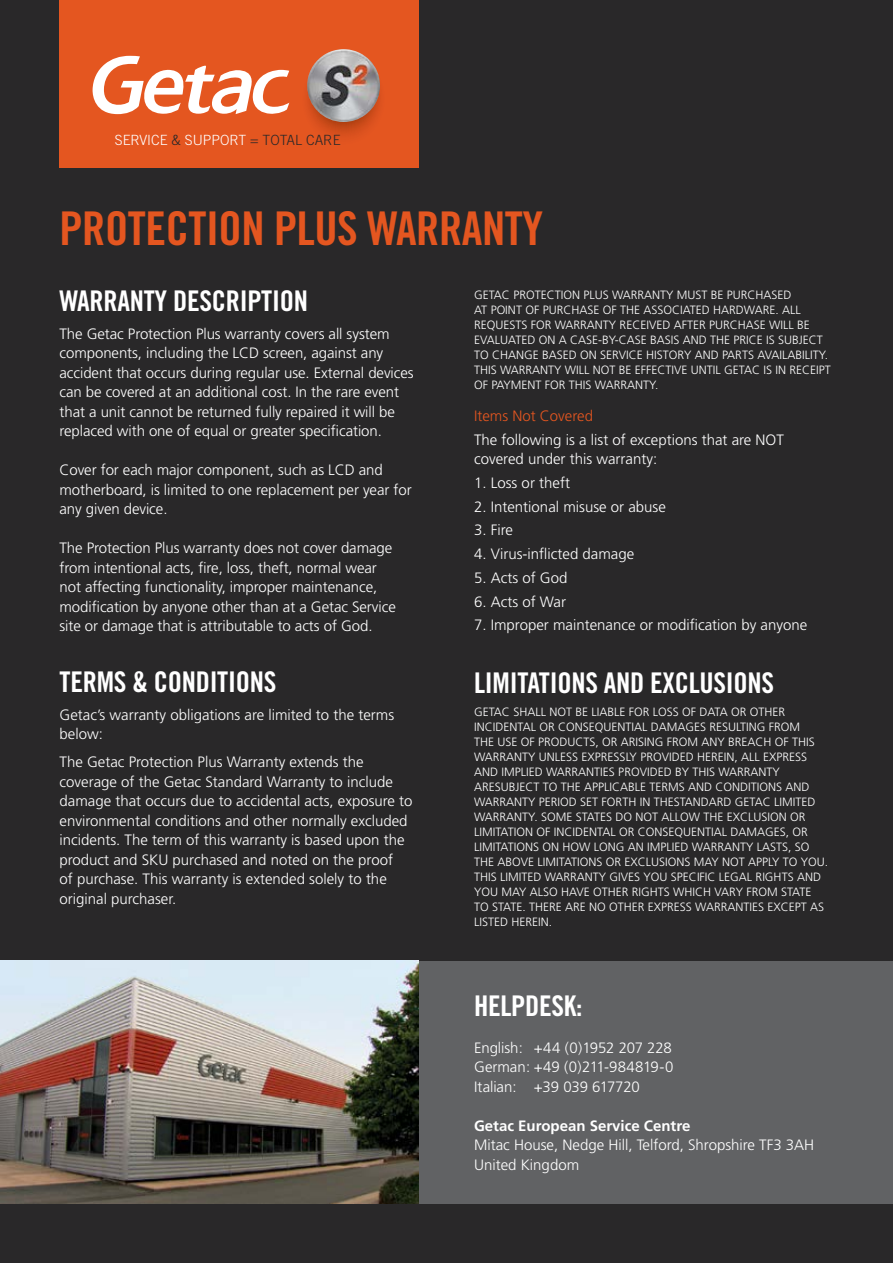
<style>
.page{position:relative;width:893px;height:1263px;background:#292829}
.page>*{position:absolute;margin:0;border:0;box-sizing:border-box;transform-origin:0 0}
.t1{font:46.5px "Trade Gothic Bold Cond Twenty";letter-spacing:-.01em;color:#e45620}
.t2{font:28.5px "Trade Gothic Bold Cond Twenty";letter-spacing:-.01em;color:#fff}
.t3{font:300 15px/19.5px "Frutiger";letter-spacing:-.005em;color:#fff}
.t4{font:700 15px "Frutiger";color:#fff}
.t5{font:300 15px "Frutiger";color:#e45620}
.t6{font:300 14.1px "Trade Gothic LT Std";color:#fff}
.t7{font:300 12px/15px "Frutiger";color:#fff}
.s1{color:#292829}
</style>
<div class="page">
<div style="left:60px;top:0;width:359px;height:168px;background:#e45620"></div>
<svg style="left:92px;top:56px;width:197px;height:59px"></svg>
<svg style="left:316px;top:122px;width:55px;height:14px"></svg>
<img style="left:307px;top:49px;width:73px;height:73px">
<img style="left:0;top:961px;width:419px;height:242px">
<div style="left:419px;top:961px;width:474px;height:242px;background:#616264"></div>
<p class="t6" style="left:115px;top:132px;width:227px">SERVICE <span class="s1">&amp;</span> SUPPORT <span class="s1">= TOTAL CARE</span></p>
<h1 class="t1" style="left:60px;top:201px;width:485px">PROTECTION PLUS WARRANTY</h1>
<h2 class="t2" style="left:60px;top:283px;width:250px">WARRANTY DESCRIPTION</h2>
<p class="t3" style="left:60px;top:324px;width:356px">The Getac Protection Plus warranty covers all system components, including the LCD screen, against any accident that occurs during regular use. External devices can be covered at an additional cost. In the rare event that a unit cannot be returned fully repaired it will be replaced with one of equal or greater specification.</p>
<p class="t3" style="left:60px;top:460px;width:354px">Cover for each major component, such as LCD and motherboard, is limited to one replacement per year for any given device.</p>
<p class="t3" style="left:60px;top:538px;width:338px">The Protection Plus warranty does not cover damage from intentional acts, fire, loss, theft, normal wear not affecting functionality, improper maintenance, modification by anyone other than at a Getac Service site or damage that is attributable to acts of God.</p>
<h2 class="t2" style="left:60px;top:664px;width:218px">TERMS &amp; CONDITIONS</h2>
<p class="t3" style="left:60px;top:704px;width:336px">Getac’s warranty obligations are limited to the terms below:</p>
<p class="t3" style="left:60px;top:752px;width:355px">The Getac Protection Plus Warranty extends the coverage of the Getac Standard Warranty to include damage that occurs due to accidental acts, exposure to environmental conditions and other normally excluded incidents. The term of this warranty is based upon the product and SKU purchased and noted on the proof<br>of purchase. This warranty is extended solely to the original purchaser.</p>
<p class="t7" style="left:474px;top:287px;width:358px">GETAC PROTECTION PLUS WARRANTY MUST BE PURCHASED<br>AT POINT OF PURCHASE OF THE ASSOCIATED HARDWARE. ALL REQUESTS FOR WARRANTY RECEIVED AFTER PURCHASE WILL BE EVALUATED ON A CASE-BY-CASE BASIS AND THE PRICE IS SUBJECT TO CHANGE BASED ON SERVICE HISTORY AND PARTS AVAILABILITY.<br>THIS WARRANTY WILL NOT BE EFFECTIVE UNTIL GETAC IS IN RECEIPT OF PAYMENT FOR THIS WARRANTY.</p>
<p class="t5" style="left:474px;top:407px;width:120px">Items Not Covered</p>
<p class="t3" style="left:474px;top:430px;width:311px">The following is a list of exceptions that are NOT covered under this warranty:</p>
<p class="t3" style="left:474px;top:473px;width:97px">1. Loss or theft</p>
<p class="t3" style="left:474px;top:497px;width:193px">2. Intentional misuse or abuse</p>
<p class="t3" style="left:474px;top:520px;width:40px">3. Fire</p>
<p class="t3" style="left:474px;top:544px;width:162px">4. Virus-inflicted damage</p>
<p class="t3" style="left:474px;top:568px;width:95px">5. Acts of God</p>
<p class="t3" style="left:474px;top:592px;width:93px">6. Acts of War</p>
<p class="t3" style="left:474px;top:615px;width:335px">7. Improper maintenance or modification by anyone</p>
<h2 class="t2" style="left:474px;top:665px;width:301px">LIMITATIONS AND EXCLUSIONS</h2>
<p class="t7" style="left:474px;top:704px;width:356px">GETAC SHALL NOT BE LIABLE FOR LOSS OF DATA OR OTHER INCIDENTAL OR CONSEQUENTIAL DAMAGES RESULTING FROM<br>THE USE OF PRODUCTS, OR ARISING FROM ANY BREACH OF THIS WARRANTY UNLESS EXPRESSLY PROVIDED HEREIN, ALL EXPRESS AND IMPLIED WARRANTIES PROVIDED BY THIS WARRANTY ARESUBJECT TO THE APPLICABLE TERMS AND CONDITIONS AND WARRANTY PERIOD SET FORTH IN THESTANDARD GETAC LIMITED WARRANTY. SOME STATES DO NOT ALLOW THE EXCLUSION OR LIMITATION OF INCIDENTAL OR CONSEQUENTIAL DAMAGES, OR LIMITATIONS ON HOW LONG AN IMPLIED WARRANTY LASTS, SO THE ABOVE LIMITATIONS OR EXCLUSIONS MAY NOT APPLY TO YOU.<br>THIS LIMITED WARRANTY GIVES YOU SPECIFIC LEGAL RIGHTS AND YOU MAY ALSO HAVE OTHER RIGHTS WHICH VARY FROM STATE TO STATE. THERE ARE NO OTHER EXPRESS WARRANTIES EXCEPT AS LISTED HEREIN.</p>
<h2 class="t2" style="left:474px;top:989px;width:110px">HELPDESK:</h2>
<p class="t3" style="left:474px;top:1038px;width:201px;text-align:justify">English: +44 (0)1952 207 228<br>German: +49 (0)211-984819-0<br>Italian: +39 039 617720</p>
<p class="t4" style="left:474px;top:1117px;width:218px">Getac European Service Centre</p>
<p class="t3" style="left:474px;top:1135px;width:342px">Mitac House, Nedge Hill, Telford, Shropshire TF3 3AH<br>United Kingdom</p>
</div>
